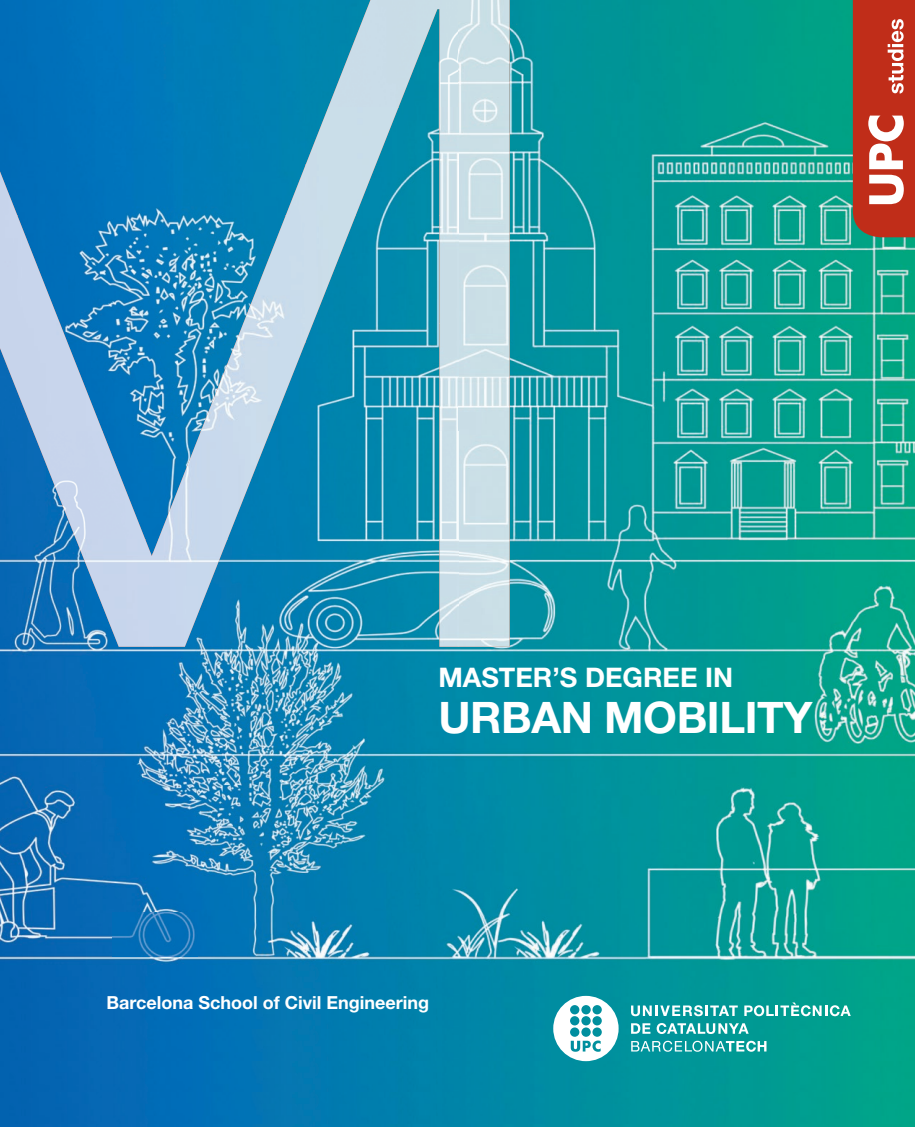
<style>
.page{position:relative;width:915px;height:1127px;background:#fff}
.page>*{position:absolute;margin:0;border:0;box-sizing:border-box;transform-origin:0 0}
.t1{font:700 43.5px "Helvetica Neue LT Std";letter-spacing:-.01em;color:#fff}
.t2{font:700 27px "Helvetica Neue LT Std";color:#fff}
.t3{font:700 18px "Helvetica Neue LT Std";color:#fff}
</style>
<div class="page">
<img style="left:0;top:0;width:914px;height:997px">
<img style="left:0;top:997px;width:914px;height:32px">
<img style="left:0;top:1029px;width:914px;height:32px">
<img style="left:0;top:1061px;width:914px;height:32px">
<img style="left:0;top:1093px;width:914px;height:32px">
<img style="left:0;top:1125px;width:914px;height:2px">
<img style="left:0;top:0;width:153px;height:647px">
<img style="left:153px;top:0;width:356px;height:647px">
<img style="left:458px;top:377px;width:51px;height:270px">
<svg style="left:852px;top:0;width:62px;height:237px;background:#c54f3e"></svg>
<svg style="left:630px;top:1005px;width:107px;height:11px"></svg>
<svg style="left:744px;top:1002px;width:106px;height:14px"></svg>
<svg style="left:631px;top:1023px;width:19px;height:11px"></svg>
<svg style="left:656px;top:1023px;width:92px;height:11px"></svg>
<svg style="left:631px;top:1041px;width:135px;height:11px"></svg>
<svg style="left:553px;top:996px;width:65px;height:65px"></svg>
<img style="left:113px;top:912px;width:85px;height:44px">
<h2 class="t2" style="left:438px;top:661px;width:296px">MASTER’S DEGREE IN</h2>
<h1 class="t1" style="left:438px;top:691px;width:375px">URBAN MOBILITY</h1>
<p class="t3" style="left:106px;top:991px;width:324px">Barcelona School of Civil Engineering</p>
</div>
